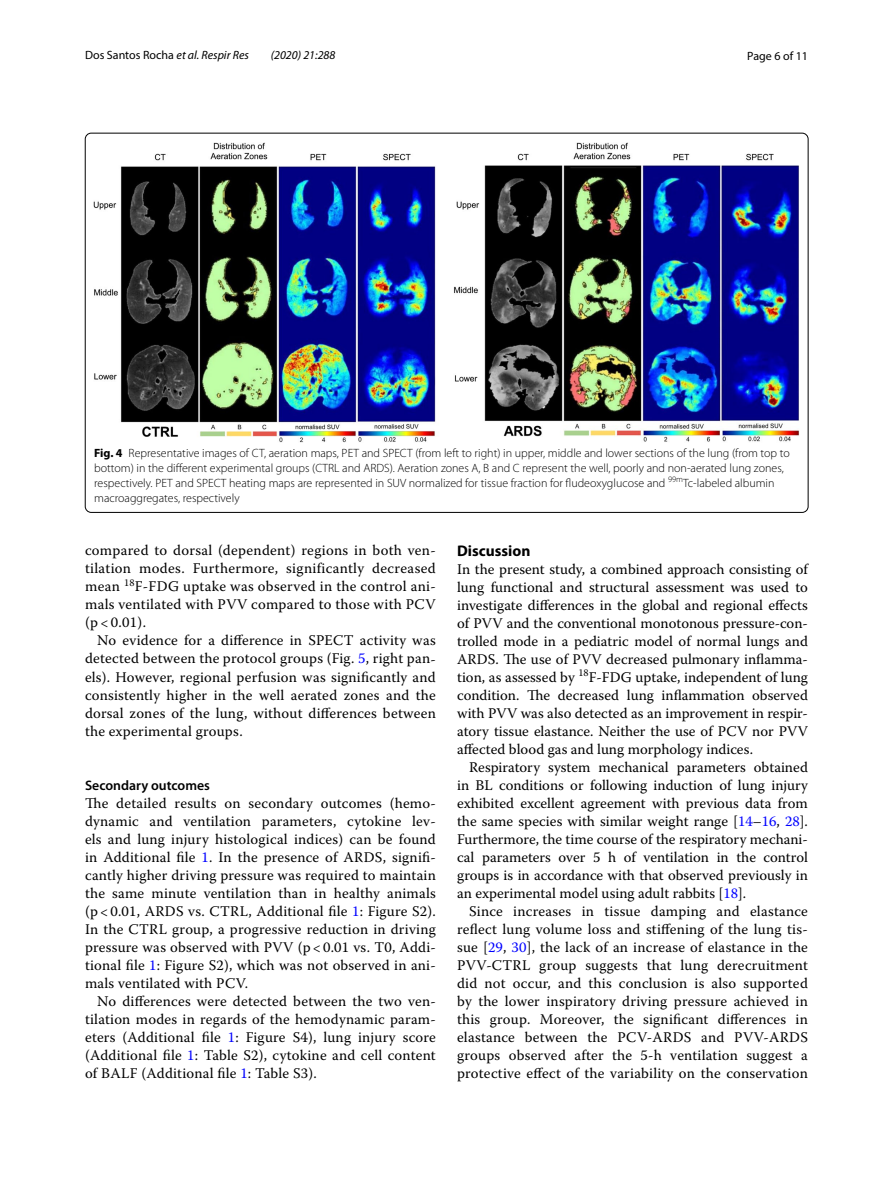
<style>
.page{position:relative;width:893px;height:1187px;background:#fff}
.page>*{position:absolute;margin:0;border:0;box-sizing:border-box;transform-origin:0 0}
.t1{font:700 15.45px "Myriad Pro";color:#000}
.t2{font:14.7px/18px "Warnock Pro";letter-spacing:.015em;color:#000;text-align:justify}
.t3{font:600 13.8px "Myriad Pro";color:#000}
.t4{font:300 12px/15px "Myriad Pro";color:#000}
.t5{font:12px "Myriad Pro";color:#000}
.t6{font:italic 12px "Myriad Pro";color:#000}
.s1{font-style:italic}
.s2{font-weight:700}
.s3{color:#00f}
</style>
<div class="page">
<img style="left:94px;top:142px;width:706px;height:300px">
<p class="t5" style="left:85px;top:48px;width:165px">Dos Santos Rocha <span class="s1">et al. Respir Res</span></p>
<p class="t6" style="left:271px;top:48px;width:66px">(2020) 21:288</p>
<p class="t5" style="left:747px;top:48px;width:62px">Page 6 of 11</p>
<p class="t4" style="left:94px;top:446px;width:697px"><span class="s2">Fig. 4</span> Representative images of CT, aeration maps, PET and SPECT (from left to right) in upper, middle and lower sections of the lung (from top to bottom) in the different experimental groups (CTRL and ARDS). Aeration zones A, B and C represent the well, poorly and non-aerated lung zones, respectively. PET and SPECT heating maps are represented in SUV normalized for tissue fraction for fludeoxyglucose and <sup>99m</sup>Tc-labeled albumin macroaggregates, respectively</p>
<p class="t2" style="left:85px;top:541px;width:352px">compared to dorsal (dependent) regions in both ven&shy;tilation modes. Furthermore, significantly decreased mean <sup>18</sup>F-FDG uptake was observed in the control ani&shy;mals ventilated with PVV compared to those with PCV (p &lt; 0.01).</p>
<p class="t2" style="left:85px;top:631px;width:352px;text-indent:12px">No evidence for a difference in SPECT activity was detected between the protocol groups (Fig. <span class="s3">5</span>, right pan&shy;els). However, regional perfusion was significantly and consistently higher in the well aerated zones and the dorsal zones of the lung, without differences between the experimental groups.</p>
<p class="t3" style="left:85px;top:776px;width:126px">Secondary outcomes</p>
<p class="t2" style="left:85px;top:794px;width:352px">The detailed results on secondary outcomes (hemo&shy;dynamic and ventilation parameters, cytokine lev&shy;els and lung injury histological indices) can be found in Additional file <span class="s3">1</span>. In the presence of ARDS, signifi&shy;cantly higher driving pressure was required to maintain the same minute ventilation than in healthy animals (p &lt; 0.01, ARDS vs. CTRL, Additional file <span class="s3">1</span>: Figure S2).<br>In the CTRL group, a progressive reduction in driving pressure was observed with PVV (p &lt; 0.01 vs. T0, Addi&shy;tional file <span class="s3">1</span>: Figure S2), which was not observed in ani&shy;mals ventilated with PCV.</p>
<p class="t2" style="left:85px;top:992px;width:352px;text-indent:12px">No differences were detected between the two ven&shy;tilation modes in regards of the hemodynamic param&shy;eters (Additional file <span class="s3">1</span>: Figure S4), lung injury score (Additional file <span class="s3">1</span>: Table S2), cytokine and cell content of BALF (Additional file <span class="s3">1</span>: Table S3).</p>
<p class="t1" style="left:457px;top:541px;width:75px">Discussion</p>
<p class="t2" style="left:457px;top:560px;width:352px">In the present study, a combined approach consisting of lung functional and structural assessment was used to investigate differences in the global and regional effects of PVV and the conventional monotonous pressure-con&shy;trolled mode in a pediatric model of normal lungs and ARDS. The use of PVV decreased pulmonary inflamma&shy;tion, as assessed by <sup>18</sup>F-FDG uptake, independent of lung condition. The decreased lung inflammation observed with PVV was also detected as an improvement in respir&shy;atory tissue elastance. Neither the use of PCV nor PVV affected blood gas and lung morphology indices.</p>
<p class="t2" style="left:457px;top:758px;width:352px;text-indent:12px">Respiratory system mechanical parameters obtained in BL conditions or following induction of lung injury exhibited excellent agreement with previous data from the same species with similar weight range [<span class="s3">14</span>–<span class="s3">16</span>, <span class="s3">28</span>].<br>Furthermore, the time course of the respiratory mechani&shy;cal parameters over 5 h of ventilation in the control groups is in accordance with that observed previously in an experimental model using adult rabbits [<span class="s3">18</span>].</p>
<p class="t2" style="left:457px;top:902px;width:352px;text-indent:12px">Since increases in tissue damping and elastance reflect lung volume loss and stiffening of the lung tis&shy;sue [<span class="s3">29</span>, <span class="s3">30</span>], the lack of an increase of elastance in the PVV-CTRL group suggests that lung derecruitment did not occur, and this conclusion is also supported by the lower inspiratory driving pressure achieved in this group. Moreover, the significant differences in elastance between the PCV-ARDS and PVV-ARDS groups observed after the 5-h ventilation suggest a protective effect of the variability on the conservation</p>
</div>
